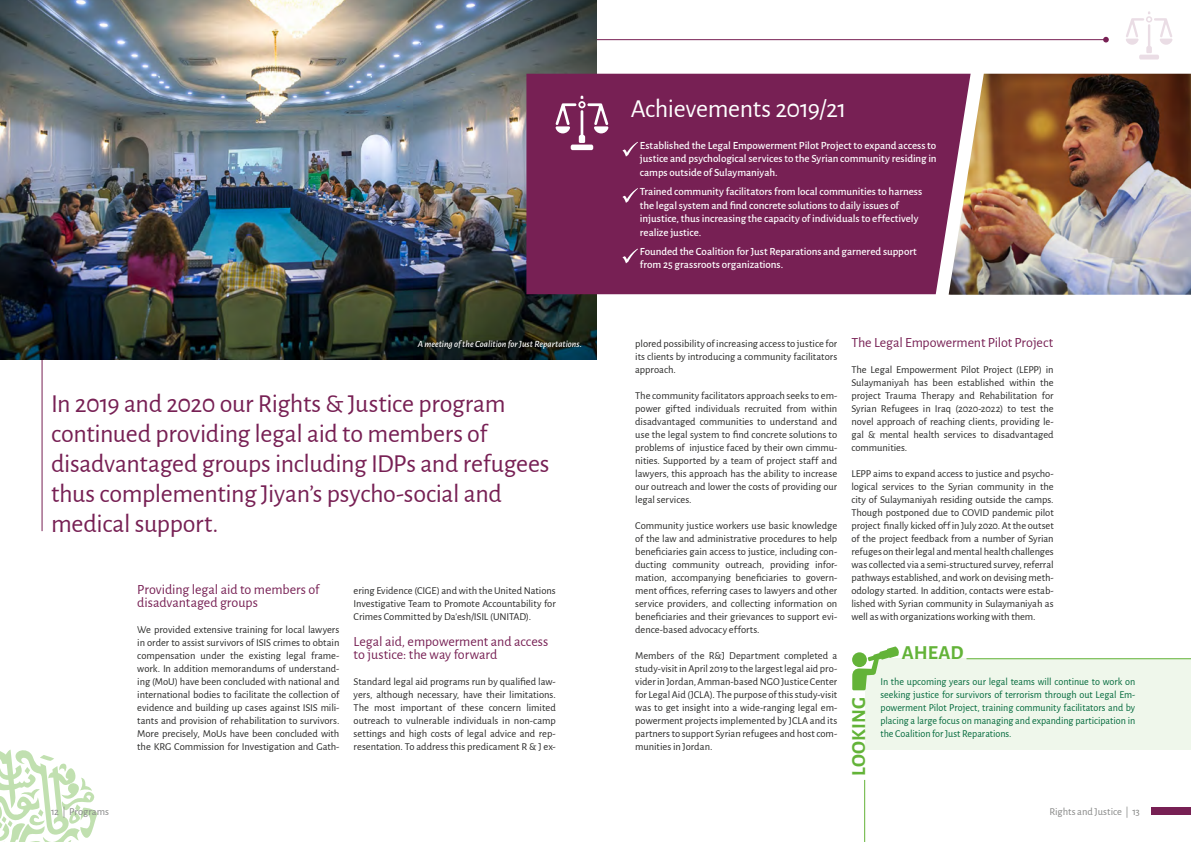
<style>
.page{position:relative;width:1191px;height:842px;background:#fff}
.page>*{position:absolute;margin:0;border:0;box-sizing:border-box;transform-origin:0 0}
.Überschrift_H1{font:26px/30px "Alegreya Sans";letter-spacing:-.015em;color:#772054}
.Anleser{font:26px "Alegreya Sans";letter-spacing:-.015em;color:#fff}
.Überschrift_H1-2{font:700 20px "Alegreya Sans";color:#63b338}
.H2_Zwischenüberschri{font:14px/13px "Alegreya Sans";letter-spacing:-.005em;color:#772054}
.Achievements{font:500 11px/13.5px "Alegreya Sans";letter-spacing:-.005em;color:#fff}
.Fliesstext{font:10.5px/13px "Alegreya Sans";color:#272726;text-align:justify}
.Fliesstext-2{font:10.5px/13px "Alegreya Sans";letter-spacing:-.005em;color:#00683a;text-align:justify;scale:.96 1}
.t1{font:10.5px "Alegreya Sans";letter-spacing:-.005em;color:#868786}
.MarginalienText{font:italic 500 9.5px "Alegreya Sans";letter-spacing:.005em;color:#fff}
</style>
<div class="page">
<svg style="left:0;top:749px;width:98px;height:93px"></svg>
<div style="left:1151px;top:807px;width:40px;height:8px;background:#772054"></div>
<hr style="left:42px;top:347px;width:1px;height:184px;background:#772054">
<div style="left:865px;top:659px;width:326px;height:91px;background:#eff7eb"></div>
<hr style="left:581px;top:39px;width:526px;height:1px;background:#772054">
<img style="left:0;top:0;width:596px;height:360px">
<div style="left:526px;top:74px;width:422px;height:220px;background:#772054"></div>
<svg style="left:622px;top:188px;width:16px;height:15px"></svg>
<svg style="left:622px;top:249px;width:16px;height:14px"></svg>
<img style="left:948px;top:74px;width:243px;height:221px">
<svg style="left:1103px;top:37px;width:5px;height:5px"></svg>
<hr style="left:966px;top:658px;width:225px;height:1px;background:#63b338">
<hr style="left:864px;top:780px;width:1px;height:62px;background:#63b338">
<svg style="left:852px;top:646px;width:57px;height:45px"></svg>
<svg style="left:544px;top:86px;width:94px;height:75px;background:#853766"></svg>
<div style="left:1139px;top:55px;width:20px;height:5px;background:#eadde5;border-radius:2px"></div>
<svg style="left:1126px;top:11px;width:46px;height:42px"></svg>
<p class="MarginalienText" style="left:418px;top:337px;width:166px">A meeting of the Coalition for Just Repartations.</p>
<p class="Überschrift_H1" style="left:51px;top:387px;width:500px">In 2019 and 2020 our Rights &amp; Justice program continued providing legal aid to members of disadvantaged groups including IDPs and refugees thus complementing Jiyan’s psycho-social and medical support.</p>
<p class="H2_Zwischenüberschri" style="left:137px;top:582px;width:184px">Providing legal aid to members of disadvantaged groups</p>
<p class="Fliesstext" style="left:137px;top:622px;width:204px">We provided extensive training for local lawyers in order to assist survivors of ISIS crimes to obtain compensation under the existing legal frame&shy;work. In addition memorandums of understand&shy;ing (MoU) have been concluded with national and international bodies to facilitate the collection of evidence and building up cases against ISIS mili&shy;tants and provision of rehabilitation to survivors.<br>More precisely, MoUs have been concluded with the KRG Commission for Investigation and Gath-</p>
<p class="Fliesstext" style="left:354px;top:583px;width:204px">ering Evidence (CIGE) and with the United Nations Investigative Team to Promote Accountability for Crimes Committed by Da'esh/ISIL (UNITAD).</p>
<p class="H2_Zwischenüberschri" style="left:354px;top:634px;width:196px">Legal aid, empowerment and access to justice: the way forward</p>
<p class="Fliesstext" style="left:354px;top:674px;width:204px">Standard legal aid programs run by qualified law&shy;yers, although necessary, have their limitations.<br>The most important of these concern limited outreach to vulnerable individuals in non-camp settings and high costs of legal advice and rep&shy;resentation. To address this predicament R &amp; J ex-</p>
<p class="Anleser" style="left:631px;top:91px;width:217px">Achievements 2019/21</p>
<p class="Achievements" style="left:640px;top:138px;width:298px;text-align:justify">Established the Legal Empowerment Pilot Project to expand access to justice and psychological services to the Syrian community residing in camps outside of Sulaymaniyah.</p>
<p class="Achievements" style="left:640px;top:184px;width:284px">Trained community facilitators from local communities to harness the legal system and find concrete solutions to daily issues of injustice, thus increasing the capacity of individuals to effectively realize justice.</p>
<p class="Achievements" style="left:640px;top:244px;width:278px">Founded the Coalition for Just Reparations and garnered support from 25 grassroots organizations.</p>
<p class="H2_Zwischenüberschri" style="left:851px;top:335px;width:203px">The Legal Empowerment Pilot Project</p>
<p class="Fliesstext" style="left:851px;top:362px;width:204px">The Legal Empowerment Pilot Project (LEPP) in Sulaymaniyah has been established within the project Trauma Therapy and Rehabilitation for Syrian Refugees in Iraq (2020-2022) to test the novel approach of reaching clients, providing le&shy;gal &amp; mental health services to disadvantaged communities.</p>
<p class="Fliesstext" style="left:851px;top:466px;width:204px">LEPP aims to expand access to justice and psycho&shy;logical services to the Syrian community in the city of Sulaymaniyah residing outside the camps.<br>Though postponed due to COVID pandemic pilot project finally kicked off in July 2020. At the outset of the project feedback from a number of Syrian refuges on their legal and mental health challenges was collected via a semi-structured survey, referral pathways established, and work on devising meth&shy;odology started. In addition, contacts were estab&shy;lished with Syrian community in Sulaymaniyah as well as with organizations working with them.</p>
<p class="Fliesstext" style="left:635px;top:336px;width:203px">plored possibility of increasing access to justice for its clients by introducing a community facilitators approach.</p>
<p class="Fliesstext" style="left:635px;top:388px;width:203px">The community facilitators approach seeks to em&shy;power gifted individuals recruited from within disadvantaged communities to understand and use the legal system to find concrete solutions to problems of injustice faced by their own cimmu&shy;nities. Supported by a team of project staff and lawyers, this approach has the ability to increase our outreach and lower the costs of providing our legal services.</p>
<p class="Fliesstext" style="left:635px;top:518px;width:204px">Community justice workers use basic knowledge of the law and administrative procedures to help beneficiaries gain access to justice, including con&shy;ducting community outreach, providing infor&shy;mation, accompanying beneficiaries to govern&shy;ment offices, referring cases to lawyers and other service providers, and collecting information on beneficiaries and their grievances to support evi&shy;dence-based advocacy efforts.</p>
<p class="Fliesstext" style="left:635px;top:648px;width:203px">Members of the R&amp;J Department completed a study-visit in April 2019 to the largest legal aid pro&shy;vider in Jordan, Amman-based NGO Justice Center for Legal Aid (JCLA). The purpose of this study-visit was to get insight into a wide-ranging legal em&shy;powerment projects implemented by JCLA and its partners to support Syrian refugees and host com&shy;munities in Jordan.</p>
<p class="Überschrift_H1-2" style="left:902px;top:638px;width:63px">AHEAD</p>
<p class="Fliesstext-2" style="left:880px;top:674px;width:267px">In the upcoming years our legal teams will continue to work on seeking justice for survivors of terrorism through out Legal Em&shy;powerment Pilot Project, training community facilitators and by placing a large focus on managing and expanding participation in the Coalition for Just Reparations.</p>
<p class="Überschrift_H1-2" style="left:844px;top:775px;width:80px;rotate:-90deg">LOOKING</p>
<p class="t1" style="left:51px;top:804px;width:59px">12 | Programs</p>
<p class="t1" style="left:1049px;top:804px;width:92px">Rights and Justice | 13</p>
</div>
